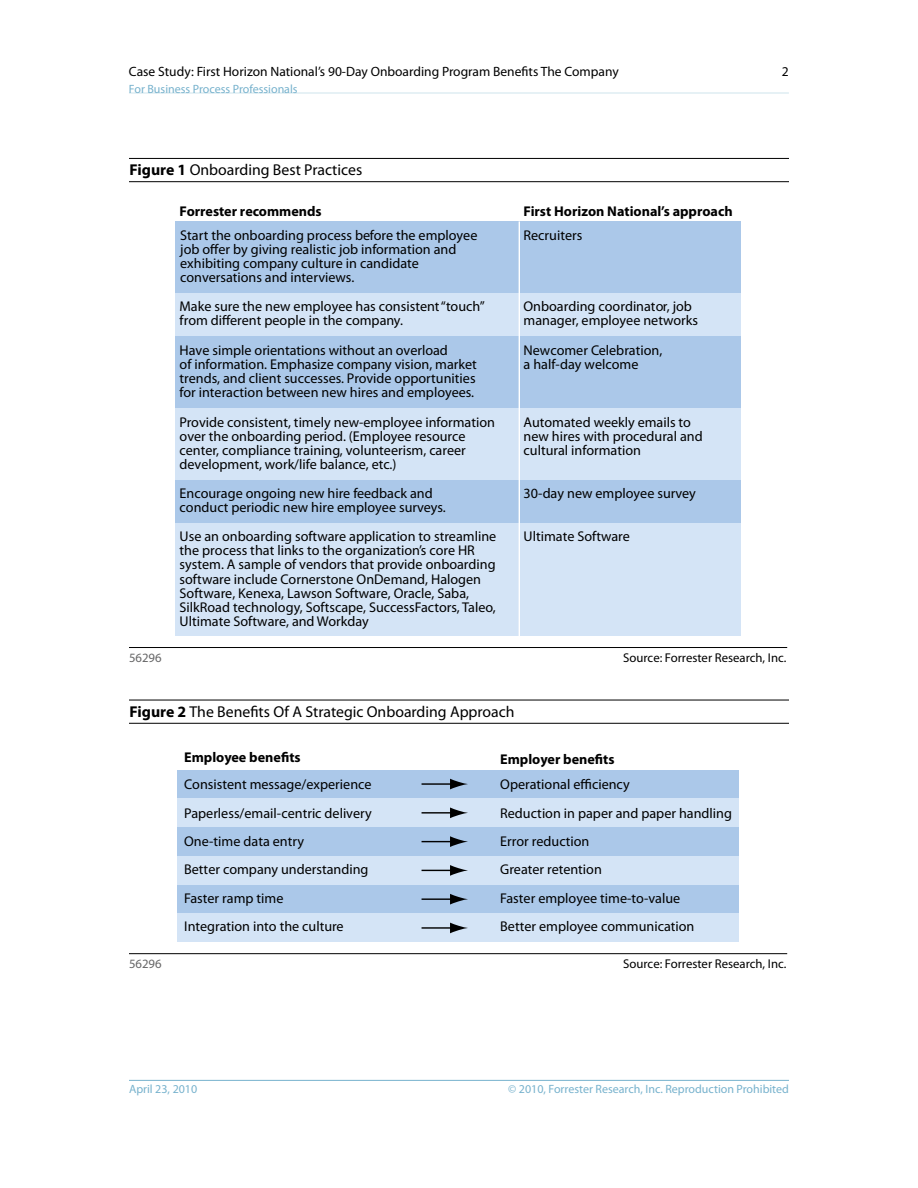
<style>
.page{position:relative;width:918px;height:1188px;background:#fff}
.page>*{position:absolute;margin:0;border:0;box-sizing:border-box;transform-origin:0 0}
.t1{font:15.75px "Myriad Pro";color:#000}
.t2{font:14.1px/14.1px "Myriad Pro";color:#000}
.t3{font:700 14.1px "Myriad Pro";color:#000}
.t4{font:13.5px "Myriad Pro";color:#000}
.t5{font:12.75px "Myriad Pro";color:#000}
.t6{font:12.75px "Myriad Pro";color:#666667}
.t7{font:12px "Myriad Pro";color:#77b2cd}
.s1{font-weight:700}
</style>
<div class="page">
<hr style="left:129px;top:1080px;width:660px;height:1px;background:#77b2cd">
<hr style="left:129px;top:93px;width:660px;height:1px;background:#cfe4ed">
<hr style="left:129px;top:158px;width:660px;height:1px;background:#000">
<hr style="left:129px;top:181px;width:660px;height:1px;background:#000">
<hr style="left:129px;top:647px;width:658px;height:1px;background:#000">
<div style="left:175px;top:221px;width:566px;height:72px;background:#abc8e9"></div>
<div style="left:175px;top:336px;width:566px;height:72px;background:#abc8e9"></div>
<div style="left:175px;top:408px;width:566px;height:72px;background:#d4e4f6"></div>
<div style="left:175px;top:522px;width:566px;height:114px;background:#d4e4f6"></div>
<div style="left:175px;top:293px;width:566px;height:43px;background:#d4e4f6"></div>
<div style="left:175px;top:480px;width:566px;height:42px;background:#abc8e9"></div>
<hr style="left:519px;top:221px;width:1px;height:415px;background:#fff">
<hr style="left:129px;top:700px;width:660px;height:1px;background:#000">
<hr style="left:129px;top:723px;width:660px;height:1px;background:#000">
<hr style="left:129px;top:953px;width:658px;height:1px;background:#000">
<div style="left:177px;top:770px;width:562px;height:28px;background:#abc8e9"></div>
<div style="left:177px;top:798px;width:562px;height:29px;background:#d4e4f6"></div>
<div style="left:177px;top:827px;width:562px;height:29px;background:#abc8e9"></div>
<div style="left:177px;top:856px;width:562px;height:29px;background:#d4e4f6"></div>
<div style="left:177px;top:885px;width:562px;height:29px;background:#abc8e9"></div>
<div style="left:177px;top:914px;width:562px;height:28px;background:#d4e4f6"></div>
<hr style="left:422px;top:783px;width:32px;height:2px;background:#000">
<svg style="left:450px;top:779px;width:18px;height:10px"></svg>
<hr style="left:422px;top:812px;width:32px;height:2px;background:#000">
<svg style="left:450px;top:807px;width:18px;height:11px"></svg>
<hr style="left:422px;top:841px;width:32px;height:1px;background:#000">
<svg style="left:450px;top:836px;width:18px;height:11px"></svg>
<hr style="left:422px;top:870px;width:32px;height:1px;background:#000">
<svg style="left:450px;top:865px;width:18px;height:11px"></svg>
<hr style="left:422px;top:898px;width:32px;height:2px;background:#000">
<svg style="left:450px;top:894px;width:18px;height:11px"></svg>
<hr style="left:422px;top:927px;width:32px;height:2px;background:#000">
<svg style="left:450px;top:923px;width:18px;height:10px"></svg>
<p class="t4" style="left:129px;top:64px;width:491px">Case Study: First Horizon National’s 90-Day Onboarding Program Benefits The Company</p>
<p class="t4" style="left:782px;top:65px;width:8px">2</p>
<p class="t7" style="left:129px;top:82px;width:170px">For Business Process Professionals</p>
<p class="t1" style="left:130px;top:161px;width:234px"><span class="s1">Figure 1</span> Onboarding Best Practices</p>
<p class="t3" style="left:180px;top:204px;width:144px">Forrester recommends</p>
<p class="t3" style="left:524px;top:204px;width:211px">First Horizon National’s approach</p>
<p class="t2" style="left:180px;top:228px;width:299px">Start the onboarding process before the employee job offer by giving realistic job information and exhibiting company culture in candidate conversations and interviews.</p>
<p class="t2" style="left:524px;top:228px;width:60px">Recruiters</p>
<p class="t2" style="left:180px;top:300px;width:307px">Make sure the new employee has consistent “touch” from different people in the company.</p>
<p class="t2" style="left:524px;top:300px;width:176px">Onboarding coordinator, job manager, employee networks</p>
<p class="t2" style="left:180px;top:343px;width:299px">Have simple orientations without an overload<br>of information. Emphasize company vision, market trends, and client successes. Provide opportunities for interaction between new hires and employees.</p>
<p class="t2" style="left:180px;top:415px;width:317px">Provide consistent, timely new-employee information over the onboarding period. (Employee resource center, compliance training, volunteerism, career development, work/life balance, etc.)</p>
<p class="t2" style="left:524px;top:343px;width:140px">Newcomer Celebration, a half-day welcome</p>
<p class="t2" style="left:524px;top:415px;width:181px">Automated weekly emails to new hires with procedural and cultural information</p>
<p class="t2" style="left:180px;top:487px;width:268px">Encourage ongoing new hire feedback and conduct periodic new hire employee surveys.</p>
<p class="t2" style="left:524px;top:487px;width:174px">30-day new employee survey</p>
<p class="t2" style="left:180px;top:530px;width:318px">Use an onboarding software application to streamline the process that links to the organization’s core HR system. A sample of vendors that provide onboarding software include Cornerstone OnDemand, Halogen Software, Kenexa, Lawson Software, Oracle, Saba, SilkRoad technology, Softscape, SuccessFactors, Taleo, Ultimate Software, and Workday</p>
<p class="t2" style="left:524px;top:530px;width:108px">Ultimate Software</p>
<p class="t6" style="left:129px;top:651px;width:34px">56296</p>
<p class="t5" style="left:623px;top:651px;width:165px">Source: Forrester Research, Inc.</p>
<p class="t1" style="left:130px;top:703px;width:387px"><span class="s1">Figure 2</span> The Benefits Of A Strategic Onboarding Approach</p>
<p class="t3" style="left:184px;top:749px;width:118px">Employee benefits</p>
<p class="t3" style="left:500px;top:751px;width:116px">Employer benefits</p>
<p class="t2" style="left:184px;top:771px;width:189px;line-height:28.3px">Consistent message/experience<br>Paperless/email-centric delivery<br>One-time data entry<br>Better company understanding<br>Faster ramp time<br>Integration into the culture</p>
<p class="t2" style="left:500px;top:771px;width:233px;line-height:28.3px">Operational efficiency<br>Reduction in paper and paper handling<br>Error reduction<br>Greater retention<br>Faster employee time-to-value<br>Better employee communication</p>
<p class="t6" style="left:129px;top:957px;width:34px">56296</p>
<p class="t5" style="left:623px;top:957px;width:165px">Source: Forrester Research, Inc.</p>
<p class="t7" style="left:129px;top:1083px;width:70px">April 23, 2010</p>
<p class="t7" style="left:508px;top:1083px;width:282px">© 2010, Forrester Research, Inc. Reproduction Prohibited</p>
</div>
